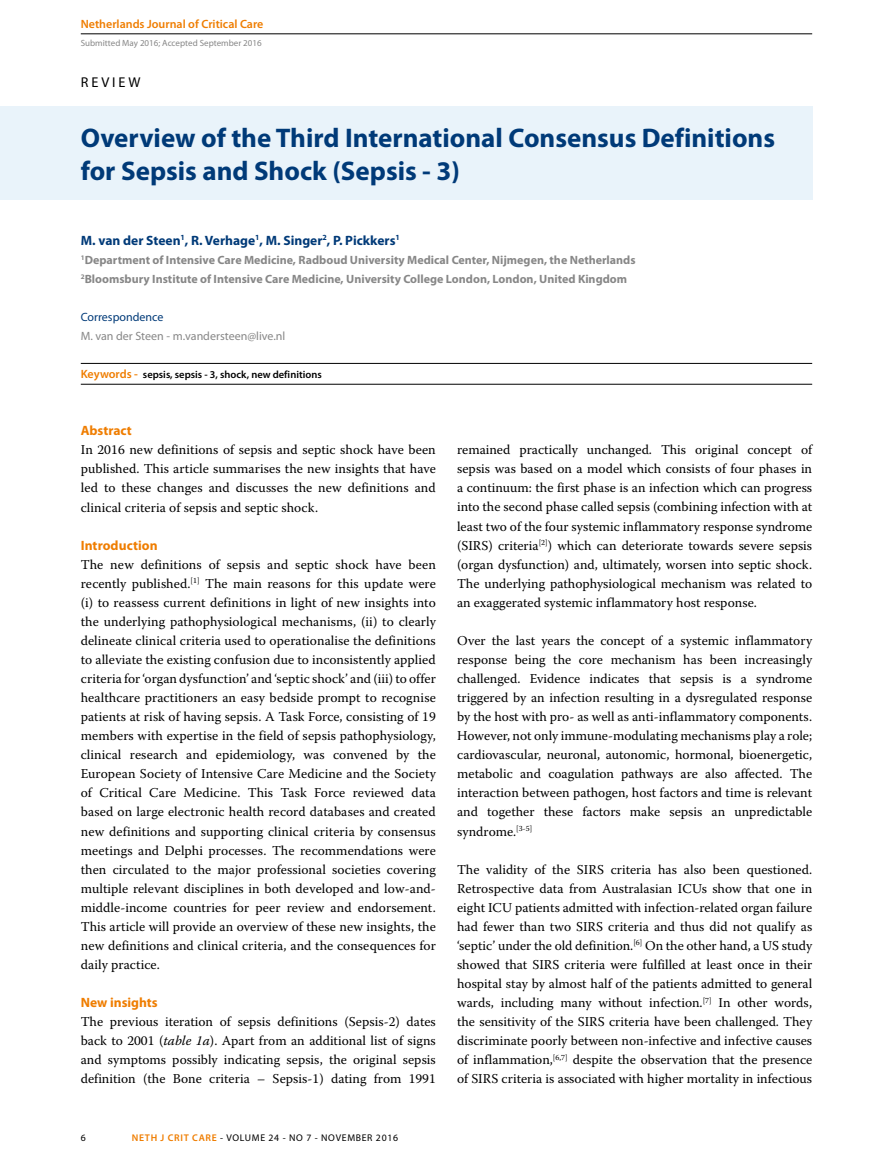
<style>
.page{position:relative;width:893px;height:1170px;background:#fff}
.page>*{position:absolute;margin:0;border:0;box-sizing:border-box;transform-origin:0 0}
.t1{font:700 27px/32.4px "Myriad Pro";color:#003a78}
.t2{font:14.25px "Myriad Pro";letter-spacing:.2em;color:#000}
.t3{font:13.5px/19px "Warnock Pro";letter-spacing:.005em;color:#000;text-align:justify}
.t4{font:700 13.5px "Myriad Pro";color:#003a78}
.t5{font:700 13.5px "Myriad Pro";color:#ef7d00}
.t6{font:700 12px/19px "Myriad Pro";color:#878787}
.t7{font:12px "Myriad Pro";color:#878787}
.t8{font:600 12px "Myriad Pro";color:#ef7d00}
.t9{font:12px "Myriad Pro";color:#003a78}
.t10{font:600 10.5px "Myriad Pro";color:#000}
.t11{font:9.75px "Myriad Pro";letter-spacing:.07em;color:#000}
.t12{font:9px "Myriad Pro";color:#878787}
.s1{font-size:12px;color:#ef7d00}
.s2{font-style:italic}
.s3{font-weight:600;color:#ef7d00}
</style>
<div class="page">
<hr style="left:81px;top:34px;width:731px;height:1px;background:#000">
<div style="left:0;top:106px;width:812px;height:94px;background:#e9f3fa"></div>
<hr style="left:81px;top:384px;width:731px;height:1px;background:#000">
<hr style="left:81px;top:363px;width:731px;height:1px;background:#000">
<p class="t8" style="left:81px;top:17px;width:184px">Netherlands Journal of Critical Care</p>
<p class="t12" style="left:81px;top:38px;width:182px">Submitted May 2016; Accepted September 2016</p>
<p class="t2" style="left:81px;top:74px;width:61px">REVIEW</p>
<h1 class="t1" style="left:81px;top:121px;width:696px">Overview of the Third International Consensus Definitions for Sepsis and Shock (Sepsis - 3)</h1>
<p class="t4" style="left:81px;top:231px;width:321px">M. van der Steen<sup>1</sup>, R. Verhage<sup>1</sup>, M. Singer<sup>2</sup>, P. Pickkers<sup>1</sup></p>
<p class="t6" style="left:81px;top:250px;width:556px"><sup>1</sup>Department of Intensive Care Medicine, Radboud University Medical Center, Nijmegen, the Netherlands<br><sup>2</sup>Bloomsbury Institute of Intensive Care Medicine, University College London, London, United Kingdom</p>
<p class="t9" style="left:81px;top:309px;width:84px">Correspondence</p>
<p class="t7" style="left:81px;top:328px;width:206px">M. van der Steen - m.vandersteen@live.nl</p>
<p class="t10" style="left:81px;top:368px;width:242px"><span class="s1">Keywords -</span> sepsis, sepsis - 3, shock, new definitions</p>
<p class="t5" style="left:81px;top:422px;width:53px">Abstract</p>
<p class="t3" style="left:81px;top:440px;width:357px">In 2016 new definitions of sepsis and septic shock have been published. This article summarises the new insights that have led to these changes and discusses the new definitions and clinical criteria of sepsis and septic shock.</p>
<p class="t5" style="left:81px;top:536px;width:78px">Introduction</p>
<p class="t3" style="left:81px;top:554px;width:357px">The new definitions of sepsis and septic shock have been recently published.<sup>[1]</sup> The main reasons for this update were (i) to reassess current definitions in light of new insights into the underlying pathophysiological mechanisms, (ii) to clearly delineate clinical criteria used to operationalise the definitions to alleviate the existing confusion due to inconsistently applied criteria for ‘organ dysfunction’ and ‘septic shock’ and (iii) to offer healthcare practitioners an easy bedside prompt to recognise patients at risk of having sepsis. A Task Force, consisting of 19 members with expertise in the field of sepsis pathophysiology, clinical research and epidemiology, was convened by the European Society of Intensive Care Medicine and the Society of Critical Care Medicine. This Task Force reviewed data based on large electronic health record databases and created new definitions and supporting clinical criteria by consensus meetings and Delphi processes. The recommendations were then circulated to the major professional societies covering multiple relevant disciplines in both developed and low-and&shy;middle-income countries for peer review and endorsement.<br>This article will provide an overview of these new insights, the new definitions and clinical criteria, and the consequences for daily practice.</p>
<p class="t5" style="left:81px;top:993px;width:79px">New insights</p>
<p class="t3" style="left:81px;top:1011px;width:357px">The previous iteration of sepsis definitions (Sepsis-2) dates back to 2001 (<span class="s2">table 1a</span>). Apart from an additional list of signs and symptoms possibly indicating sepsis, the original sepsis definition (the Bone criteria – Sepsis-1) dating from 1991</p>
<p class="t11" style="left:81px;top:1131px;width:7px">6</p>
<p class="t11" style="left:132px;top:1131px;width:268px"><span class="s3">NETH J CRIT CARE</span> - VOLUME 24 - NO 7 - NOVEMBER 2016</p>
<p class="t3" style="left:457px;top:440px;width:357px">remained practically unchanged. This original concept of sepsis was based on a model which consists of four phases in a continuum: the first phase is an infection which can progress into the second phase called sepsis (combining infection with at least two of the four systemic inflammatory response syndrome (SIRS) criteria<sup>[2]</sup>) which can deteriorate towards severe sepsis (organ dysfunction) and, ultimately, worsen into septic shock.<br>The underlying pathophysiological mechanism was related to an exaggerated systemic inflammatory host response.</p>
<p class="t3" style="left:457px;top:630px;width:357px">Over the last years the concept of a systemic inflammatory response being the core mechanism has been increasingly challenged. Evidence indicates that sepsis is a syndrome triggered by an infection resulting in a dysregulated response by the host with pro- as well as anti-inflammatory components.<br>However, not only immune-modulating mechanisms play a role; cardiovascular, neuronal, autonomic, hormonal, bioenergetic, metabolic and coagulation pathways are also affected. The interaction between pathogen, host factors and time is relevant and together these factors make sepsis an unpredictable syndrome.<sup>[3-5]</sup></p>
<p class="t3" style="left:457px;top:859px;width:357px">The validity of the SIRS criteria has also been questioned.<br>Retrospective data from Australasian ICUs show that one in eight ICU patients admitted with infection-related organ failure had fewer than two SIRS criteria and thus did not qualify as ‘septic’ under the old definition.<sup>[6]</sup> On the other hand, a US study showed that SIRS criteria were fulfilled at least once in their hospital stay by almost half of the patients admitted to general wards, including many without infection.<sup>[7]</sup> In other words, the sensitivity of the SIRS criteria have been challenged. They discriminate poorly between non-infective and infective causes of inflammation,<sup>[6,7]</sup> despite the observation that the presence of SIRS criteria is associated with higher mortality in infectious</p>
</div>
